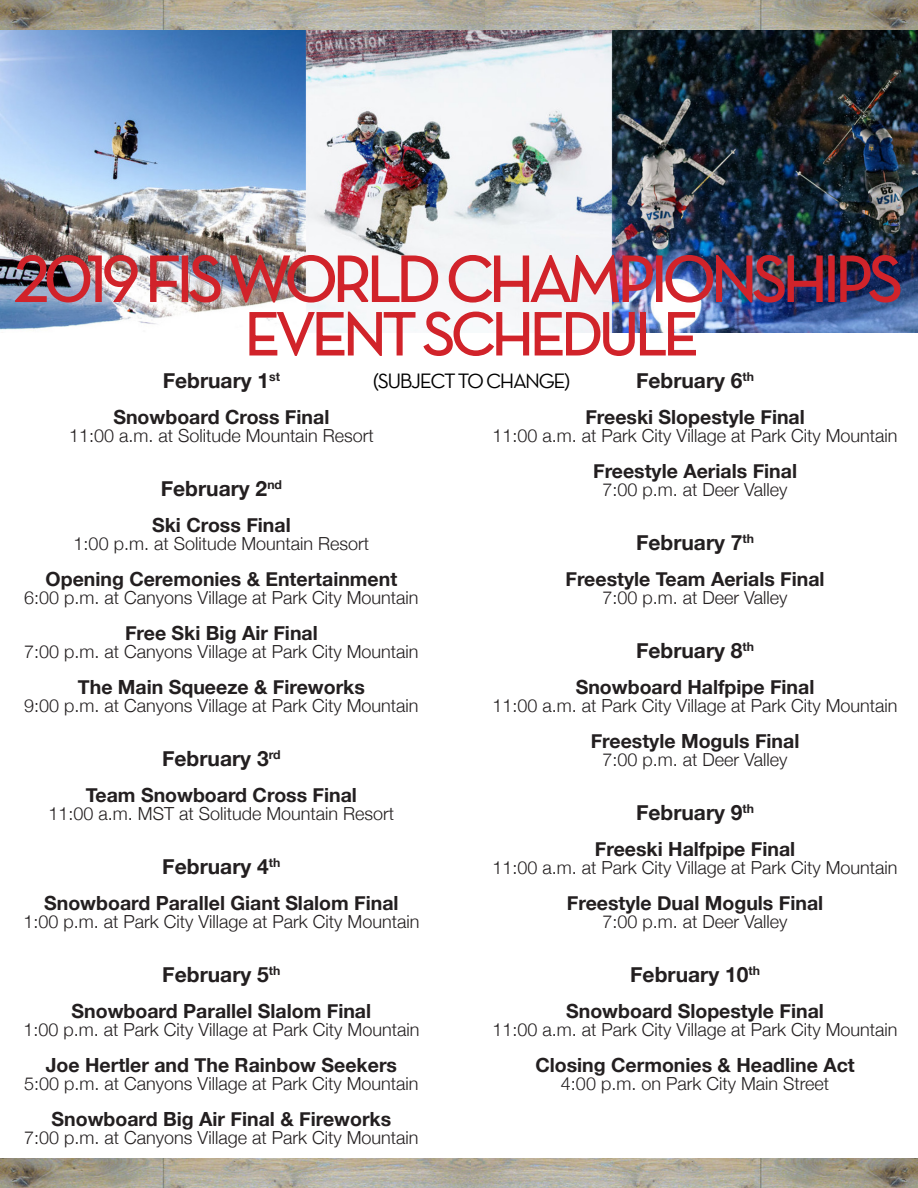
<style>
.page{position:relative;width:918px;height:1188px;background:#fff}
.page>*{position:absolute;margin:0;border:0;box-sizing:border-box;transform-origin:0 0}
.t1{font:66px "Neutra Text Book Alt";letter-spacing:-.08em;color:#d1232a}
.t2{font:61.5px "Neutra Text Book Alt";letter-spacing:-.07em;color:#d1232a}
.t3{font:700 21px "Helvetica Neue";color:#231f20}
.t4{font:21px "Neutra Text Book Alt";letter-spacing:-.07em;color:#000}
.t5{font:700 19.5px "Helvetica Neue";color:#231f20}
.t6{font:300 18px "Helvetica Neue";color:#231f20}
</style>
<div class="page">
<img style="left:0;top:29px;width:917px;height:304px">
<img style="left:1px;top:1159px;width:471px;height:29px">
<img style="left:14px;top:254px;width:125px;height:49px">
<svg style="left:149px;top:255px;width:31px;height:48px"></svg>
<div style="left:182px;top:256px;width:6px;height:46px;border:2px solid #d1232a"></div>
<img style="left:188px;top:254px;width:34px;height:50px">
<img style="left:229px;top:254px;width:210px;height:50px">
<img style="left:448px;top:254px;width:206px;height:49px">
<div style="left:656px;top:256px;width:6px;height:46px;border:2px solid #d1232a"></div>
<img style="left:665px;top:254px;width:159px;height:50px">
<div style="left:828px;top:256px;width:7px;height:46px;border:2px solid #d1232a"></div>
<img style="left:839px;top:254px;width:63px;height:50px">
<img style="left:472px;top:1159px;width:446px;height:29px">
<img style="left:484px;top:0;width:434px;height:29px">
<img style="left:1px;top:0;width:483px;height:29px">
<svg style="left:249px;top:311px;width:167px;height:45px"></svg>
<svg style="left:422px;top:311px;width:275px;height:45px"></svg>
<p class="t1" style="left:14px;top:239px;width:891px">2019 FIS WORLD CHAMPIONSHIPS</p>
<p class="t2" style="left:245px;top:297px;width:456px">EVENT SCHEDULE</p>
<p class="t4" style="left:373px;top:368px;width:198px">(SUBJECT TO CHANGE)</p>
<p class="t3" style="left:636px;top:364px;width:120px">February 6<sup>th</sup></p>
<p class="t5" style="left:585px;top:402px;width:221px">Freeski Slopestyle Final</p>
<p class="t6" style="left:493px;top:421px;width:407px">11:00 a.m. at Park City Village at Park City Mountain</p>
<p class="t5" style="left:593px;top:456px;width:205px">Freestyle Aerials Final</p>
<p class="t6" style="left:603px;top:475px;width:187px">7:00 p.m. at Deer Valley</p>
<p class="t3" style="left:636px;top:526px;width:120px">February 7<sup>th</sup></p>
<p class="t5" style="left:566px;top:564px;width:261px">Freestyle Team Aerials Final</p>
<p class="t6" style="left:603px;top:583px;width:187px">7:00 p.m. at Deer Valley</p>
<p class="t3" style="left:636px;top:634px;width:120px">February 8<sup>th</sup></p>
<p class="t5" style="left:576px;top:672px;width:240px">Snowboard Halfpipe Final</p>
<p class="t6" style="left:493px;top:691px;width:407px">11:00 a.m. at Park City Village at Park City Mountain</p>
<p class="t5" style="left:591px;top:726px;width:210px">Freestyle Moguls Final</p>
<p class="t6" style="left:603px;top:745px;width:187px">7:00 p.m. at Deer Valley</p>
<p class="t3" style="left:636px;top:796px;width:120px">February 9<sup>th</sup></p>
<p class="t5" style="left:595px;top:834px;width:202px">Freeski Halfpipe Final</p>
<p class="t6" style="left:493px;top:853px;width:407px">11:00 a.m. at Park City Village at Park City Mountain</p>
<p class="t5" style="left:567px;top:888px;width:258px">Freestyle Dual Moguls Final</p>
<p class="t6" style="left:603px;top:907px;width:187px">7:00 p.m. at Deer Valley</p>
<p class="t3" style="left:630px;top:958px;width:131px">February 10<sup>th</sup></p>
<p class="t5" style="left:566px;top:996px;width:259px">Snowboard Slopestyle Final</p>
<p class="t6" style="left:493px;top:1015px;width:407px">11:00 a.m. at Park City Village at Park City Mountain</p>
<p class="t5" style="left:535px;top:1050px;width:321px">Closing Cermonies &amp; Headline Act</p>
<p class="t6" style="left:561px;top:1069px;width:270px">4:00 p.m. on Park City Main Street</p>
<p class="t3" style="left:163px;top:364px;width:119px">February 1<sup>st</sup></p>
<p class="t5" style="left:113px;top:402px;width:217px">Snowboard Cross Final</p>
<p class="t6" style="left:69px;top:421px;width:306px">11:00 a.m. at Solitude Mountain Resort</p>
<p class="t3" style="left:161px;top:472px;width:123px">February 2<sup>nd</sup></p>
<p class="t5" style="left:152px;top:510px;width:140px">Ski Cross Final</p>
<p class="t6" style="left:74px;top:529px;width:297px">1:00 p.m. at Solitude Mountain Resort</p>
<p class="t5" style="left:46px;top:564px;width:353px">Opening Ceremonies &amp; Entertainment</p>
<p class="t6" style="left:24px;top:583px;width:396px">6:00 p.m. at Canyons Village at Park City Mountain</p>
<p class="t5" style="left:125px;top:618px;width:194px">Free Ski Big Air Final</p>
<p class="t6" style="left:24px;top:637px;width:396px">7:00 p.m. at Canyons Village at Park City Mountain</p>
<p class="t5" style="left:78px;top:672px;width:289px">The Main Squeeze &amp; Fireworks</p>
<p class="t6" style="left:24px;top:691px;width:396px">9:00 p.m. at Canyons Village at Park City Mountain</p>
<p class="t3" style="left:162px;top:742px;width:120px">February 3<sup>rd</sup></p>
<p class="t5" style="left:86px;top:780px;width:273px">Team Snowboard Cross Final</p>
<p class="t6" style="left:49px;top:799px;width:347px">11:00 a.m. MST at Solitude Mountain Resort</p>
<p class="t3" style="left:162px;top:850px;width:120px">February 4<sup>th</sup></p>
<p class="t5" style="left:44px;top:888px;width:356px">Snowboard Parallel Giant Slalom Final</p>
<p class="t6" style="left:23px;top:907px;width:398px">1:00 p.m. at Park City Village at Park City Mountain</p>
<p class="t3" style="left:162px;top:958px;width:120px">February 5<sup>th</sup></p>
<p class="t5" style="left:72px;top:996px;width:301px">Snowboard Parallel Slalom Final</p>
<p class="t6" style="left:23px;top:1015px;width:398px">1:00 p.m. at Park City Village at Park City Mountain</p>
<p class="t5" style="left:46px;top:1050px;width:353px">Joe Hertler and The Rainbow Seekers</p>
<p class="t6" style="left:24px;top:1069px;width:396px">5:00 p.m. at Canyons Village at Park City Mountain</p>
<p class="t5" style="left:52px;top:1104px;width:341px">Snowboard Big Air Final &amp; Fireworks</p>
<p class="t6" style="left:24px;top:1123px;width:396px">7:00 p.m. at Canyons Village at Park City Mountain</p>
</div>
